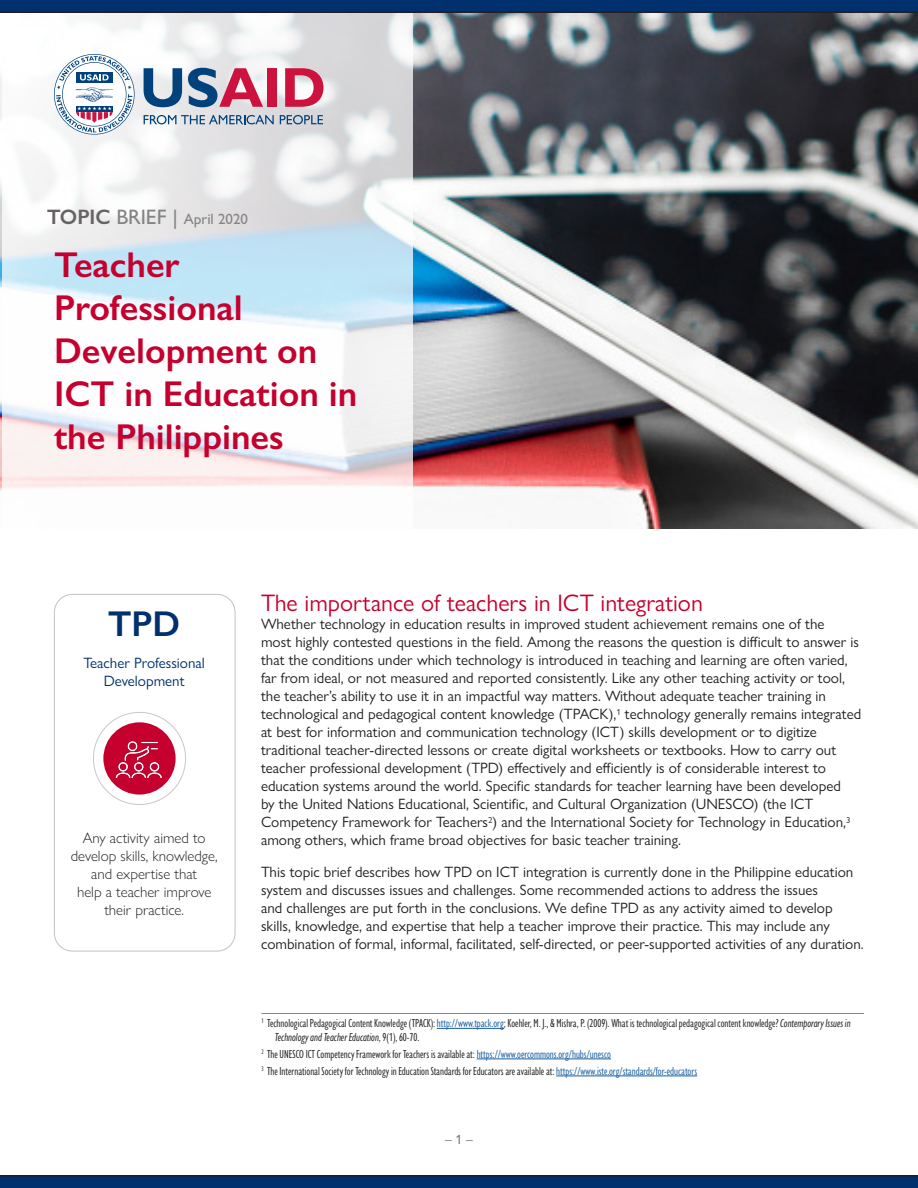
<style>
.page{position:relative;width:918px;height:1188px;background:#fff}
.page>*{position:absolute;margin:0;border:0;box-sizing:border-box;transform-origin:0 0}
.t1{font:600 36px/43.2px "Gill Sans";color:#c5002e}
.text{font:600 36px "Gill Sans Nova";color:#00306d}
.t2{font:24px "Gill Sans Nova";color:#c5002e}
.text-2{font:15px/18px "Gill Sans Nova";color:#231f20}
.text-3{font:300 15px/18px "Gill Sans Nova";color:#231f20;text-align:center}
.text-4{font:15px/18px "Gill Sans Nova";color:#00306d;text-align:center}
.t3{font:500 15px "Gill Sans Nova";color:#848482}
.t4{font:13.5px "Gill Sans Nova";color:#676362}
.footnotes{font:condensed 12px "Gill Sans Nova";color:#231f20}
.footnote_with_rule{font:condensed 12px/13.5px "Gill Sans Nova";color:#231f20}
.s1{font-weight:600;font-size:21px;color:#676362}
.s2{font-size:21px}
.s3{color:#175d9e}
.s4{font-style:italic}
</style>
<div class="page">
<img style="left:0;top:13px;width:918px;height:516px">
<svg style="left:2px;top:13px;width:411px;height:516px"></svg>
<svg style="left:144px;top:68px;width:38px;height:39px"></svg>
<svg style="left:144px;top:115px;width:130px;height:9px"></svg>
<svg style="left:280px;top:115px;width:43px;height:9px"></svg>
<svg style="left:188px;top:68px;width:75px;height:39px"></svg>
<div style="left:267px;top:68px;width:10px;height:39px;background:#cd123d"></div>
<svg style="left:285px;top:68px;width:38px;height:39px"></svg>
<svg style="left:54px;top:54px;width:81px;height:81px"></svg>
<hr style="left:261px;top:1013px;width:603px;height:1px;background:#848482">
<hr style="left:437px;top:1028px;width:67px;height:1px;background:#175d9e">
<hr style="left:477px;top:1059px;width:134px;height:1px;background:#175d9e">
<hr style="left:556px;top:1076px;width:141px;height:1px;background:#175d9e">
<div style="left:54px;top:594px;width:181px;height:357px;border:1px solid #848482;border-radius:18px"></div>
<img style="left:103px;top:722px;width:73px;height:73px;border-radius:36px">
<svg style="left:0;top:0;width:918px;height:13px"></svg>
<svg style="left:0;top:1175px;width:918px;height:13px"></svg>
<h2 class="t3" style="left:47px;top:209px;width:202px"><span class="s1">TOPIC</span> <span class="s2">BRIEF |</span> April 2020</h2>
<p class="t1" style="left:54px;top:243px;width:305px">Teacher<br>Professional<br>Development on<br>ICT in Education in the Philippines</p>
<p class="text" style="left:108px;top:602px;width:73px">TPD</p>
<p class="text-4" style="left:83px;top:654px;width:123px">Teacher Professional<br>Development</p>
<p class="text-3" style="left:71px;top:829px;width:148px">Any activity aimed to develop skills, knowledge, and expertise that<br>help a teacher improve their practice.</p>
<h1 class="t2" style="left:261px;top:589px;width:443px">The importance of teachers in ICT integration</h1>
<p class="text-2" style="left:261px;top:615px;width:602px">Whether technology in education results in improved student achievement remains one of the<br>most highly contested questions in the field. Among the reasons the question is difficult to answer is that the conditions under which technology is introduced in teaching and learning are often varied, far from ideal, or not measured and reported consistently. Like any other teaching activity or tool, the teacher’s ability to use it in an impactful way matters. Without adequate teacher training in technological and pedagogical content knowledge (TPACK),<sup>1</sup> technology generally remains integrated at best for information and communication technology (ICT) skills development or to digitize traditional teacher-directed lessons or create digital worksheets or textbooks. How to carry out teacher professional development (TPD) effectively and efficiently is of considerable interest to education systems around the world. Specific standards for teacher learning have been developed<br>by the United Nations Educational, Scientific, and Cultural Organization (UNESCO) (the ICT Competency Framework for Teachers<sup>2</sup>) and the International Society for Technology in Education,<sup>3 </sup>among others, which frame broad objectives for basic teacher training.</p>
<p class="text-2" style="left:261px;top:863px;width:604px">This topic brief describes how TPD on ICT integration is currently done in the Philippine education system and discusses issues and challenges. Some recommended actions to address the issues<br>and challenges are put forth in the conclusions. We define TPD as any activity aimed to develop skills, knowledge, and expertise that help a teacher improve their practice. This may include any combination of formal, informal, facilitated, self-directed, or peer-supported activities of any duration.</p>
<p class="footnote_with_rule" style="left:275px;top:1016px;width:577px;text-indent:-14px"><sup>1</sup> Technological Pedagogical Content Knowledge (TPACK): <span class="s3">http://www.tpack.org</span>; Koehler, M. J., &amp; Mishra, P. (2009). What is technological pedagogical content knowledge? <span class="s4">Contemporary Issues in<br>Technology and Teacher Education</span>, 9(1), 60-70.</p>
<p class="footnotes" style="left:261px;top:1046px;width:351px"><sup>2</sup> The UNESCO ICT Competency Framework for Teachers is available at: <span class="s3">https://www.oercommons.org/hubs/unesco</span></p>
<p class="footnotes" style="left:261px;top:1063px;width:437px"><sup>3</sup> The International Society for Technology in Education Standards for Educators are available at: <span class="s3">https://www.iste.org/standards/for-educators</span></p>
<p class="t4" style="left:445px;top:1131px;width:29px">– 1 –</p>
</div>
